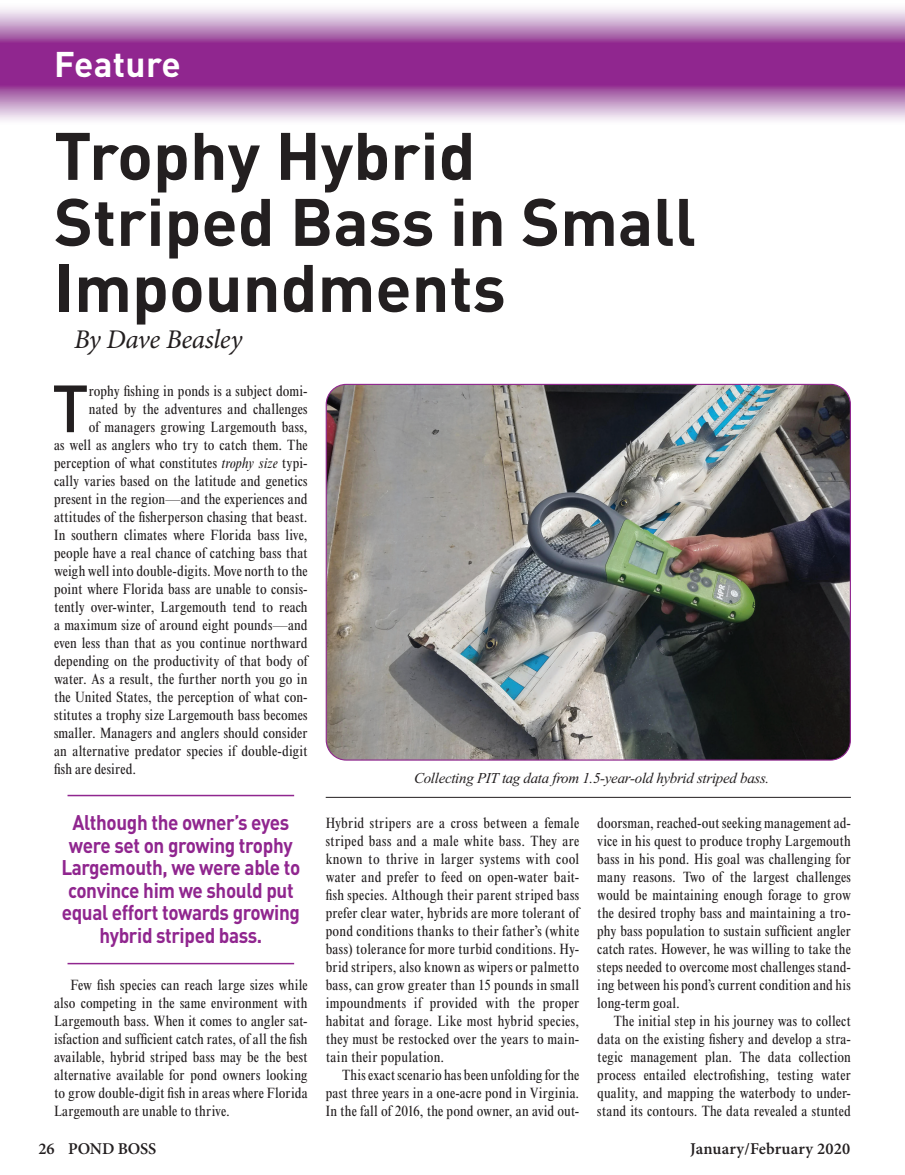
<style>
.page{position:relative;width:905px;height:1175px;background:#fff}
.page>*{position:absolute;margin:0;border:0;box-sizing:border-box;transform-origin:0 0}
.Headline{font:700 66px/66px "DIN";color:#231f20}
.Body_first_para{font:500 65.55px "DIN";color:#231f20}
.t1{font:700 35.25px "DIN";letter-spacing:.01em;color:#fff}
.byline{font:italic 27px "Minion Pro";letter-spacing:-.015em;color:#231f20}
.pull_quote{font:700 21px/22.5px "DIN";letter-spacing:-.02em;color:#90268f;text-align:center;scale:.9 1}
.t2{font:600 16.5px "Minion Pro";letter-spacing:.005em;color:#231f20}
.body{font:condensed 15px/18px "Times New Roman";letter-spacing:.01em;color:#231f20;text-align:justify}
.Body_first_para-2{font:condensed 15px "Times New Roman";letter-spacing:.005em;color:#231f20}
.t3{font:italic 15px "Times New Roman";letter-spacing:-.02em;color:#231f20}
.s1{font-style:italic}
</style>
<div class="page">
<svg style="left:0;top:8px;width:904px;height:113px;background:#b26fb2"></svg>
<hr style="left:326px;top:797px;width:524px;height:1px;background:#231f20">
<img style="left:326px;top:384px;width:524px;height:376px">
<hr style="left:68px;top:794px;width:226px;height:2px;background:#90268f">
<hr style="left:68px;top:962px;width:226px;height:2px;background:#90268f">
<h3 class="t1" style="left:54px;top:41px;width:128px">Feature</h3>
<p class="Headline" style="left:54px;top:120px;width:643px">Trophy Hybrid<br>Striped Bass in Small<br>Impoundments</p>
<p class="byline" style="left:74px;top:320px;width:169px">By Dave Beasley</p>
<p class="Body_first_para" style="left:52px;top:366px;width:38px">T</p>
<p class="Body_first_para-2" style="left:89px;top:382px;width:220px">rophy fishing in ponds is a subject domi-</p>
<p class="Body_first_para-2" style="left:89px;top:400px;width:220px">nated by the adventures and challenges</p>
<p class="Body_first_para-2" style="left:89px;top:418px;width:220px">of managers growing Largemouth bass,</p>
<p class="Body_first_para-2" style="left:54px;top:436px;width:255px">as well as anglers who try to catch them. The</p>
<p class="Body_first_para-2" style="left:54px;top:454px;width:255px">perception of what constitutes <span class="s1">trophy size</span> typi-</p>
<p class="Body_first_para-2" style="left:54px;top:472px;width:255px">cally varies based on the latitude and genetics</p>
<p class="Body_first_para-2" style="left:54px;top:490px;width:255px">present in the region—and the experiences and</p>
<p class="Body_first_para-2" style="left:54px;top:508px;width:255px">attitudes of the fisherperson chasing that beast.</p>
<p class="Body_first_para-2" style="left:54px;top:526px;width:255px">In southern climates where Florida bass live,</p>
<p class="Body_first_para-2" style="left:54px;top:544px;width:255px">people have a real chance of catching bass that</p>
<p class="Body_first_para-2" style="left:54px;top:562px;width:255px">weigh well into double-digits. Move north to the</p>
<p class="Body_first_para-2" style="left:54px;top:580px;width:255px">point where Florida bass are unable to consis-</p>
<p class="Body_first_para-2" style="left:54px;top:598px;width:255px">tently over-winter, Largemouth tend to reach</p>
<p class="Body_first_para-2" style="left:54px;top:616px;width:255px">a maximum size of around eight pounds—and</p>
<p class="Body_first_para-2" style="left:54px;top:634px;width:255px">even less than that as you continue northward</p>
<p class="Body_first_para-2" style="left:54px;top:652px;width:255px">depending on the productivity of that body of</p>
<p class="Body_first_para-2" style="left:54px;top:670px;width:255px">water. As a result, the further north you go in</p>
<p class="Body_first_para-2" style="left:54px;top:688px;width:255px">the United States, the perception of what con-</p>
<p class="Body_first_para-2" style="left:54px;top:706px;width:255px">stitutes a trophy size Largemouth bass becomes</p>
<p class="Body_first_para-2" style="left:54px;top:724px;width:255px">smaller. Managers and anglers should consider</p>
<p class="Body_first_para-2" style="left:54px;top:742px;width:255px">an alternative predator species if double-digit</p>
<p class="Body_first_para-2" style="left:54px;top:760px;width:84px">fish are desired.</p>
<p class="pull_quote" style="left:61px;top:810px;width:267px">Although the owner’s eyes were set on growing trophy<br>Largemouth, we were able to convince him we should put equal effort towards growing hybrid striped bass.</p>
<p class="body" style="left:54px;top:976px;width:255px;text-indent:16px">Few fish species can reach large sizes while also competing in the same environment with Largemouth bass. When it comes to angler sat&shy;isfaction and sufficient catch rates, of all the fish available, hybrid striped bass may be the best alternative available for pond owners looking to grow double-digit fish in areas where Florida Largemouth are unable to thrive.</p>
<p class="t3" style="left:414px;top:770px;width:357px">Collecting PIT tag data from 1.5-year-old hybrid striped bass.</p>
<p class="body" style="left:326px;top:814px;width:255px">Hybrid stripers are a cross between a female striped bass and a male white bass. They are known to thrive in larger systems with cool water and prefer to feed on open-water bait&shy;fish species. Although their parent striped bass prefer clear water, hybrids are more tolerant of pond conditions thanks to their father’s (white bass) tolerance for more turbid conditions. Hy&shy;brid stripers, also known as wipers or palmetto bass, can grow greater than 15 pounds in small impoundments if provided with the proper habitat and forage. Like most hybrid species, they must be restocked over the years to main&shy;tain their population.</p>
<p class="body" style="left:326px;top:1066px;width:255px;text-indent:16px">This exact scenario has been unfolding for the past three years in a one-acre pond in Virginia.<br>In the fall of 2016, the pond owner, an avid out-</p>
<p class="body" style="left:597px;top:814px;width:255px">doorsman, reached-out seeking management ad&shy;vice in his quest to produce trophy Largemouth bass in his pond. His goal was challenging for many reasons. Two of the largest challenges would be maintaining enough forage to grow the desired trophy bass and maintaining a tro&shy;phy bass population to sustain sufficient angler catch rates. However, he was willing to take the steps needed to overcome most challenges stand&shy;ing between his pond’s current condition and his long-term goal.</p>
<p class="body" style="left:597px;top:1012px;width:255px;text-indent:16px">The initial step in his journey was to collect data on the existing fishery and develop a stra&shy;tegic management plan. The data collection process entailed electrofishing, testing water quality, and mapping the waterbody to under&shy;stand its contours. The data revealed a stunted</p>
<p class="t2" style="left:38px;top:1136px;width:120px">26 POND BOSS</p>
<p class="t2" style="left:690px;top:1136px;width:161px">January/February 2020</p>
</div>
